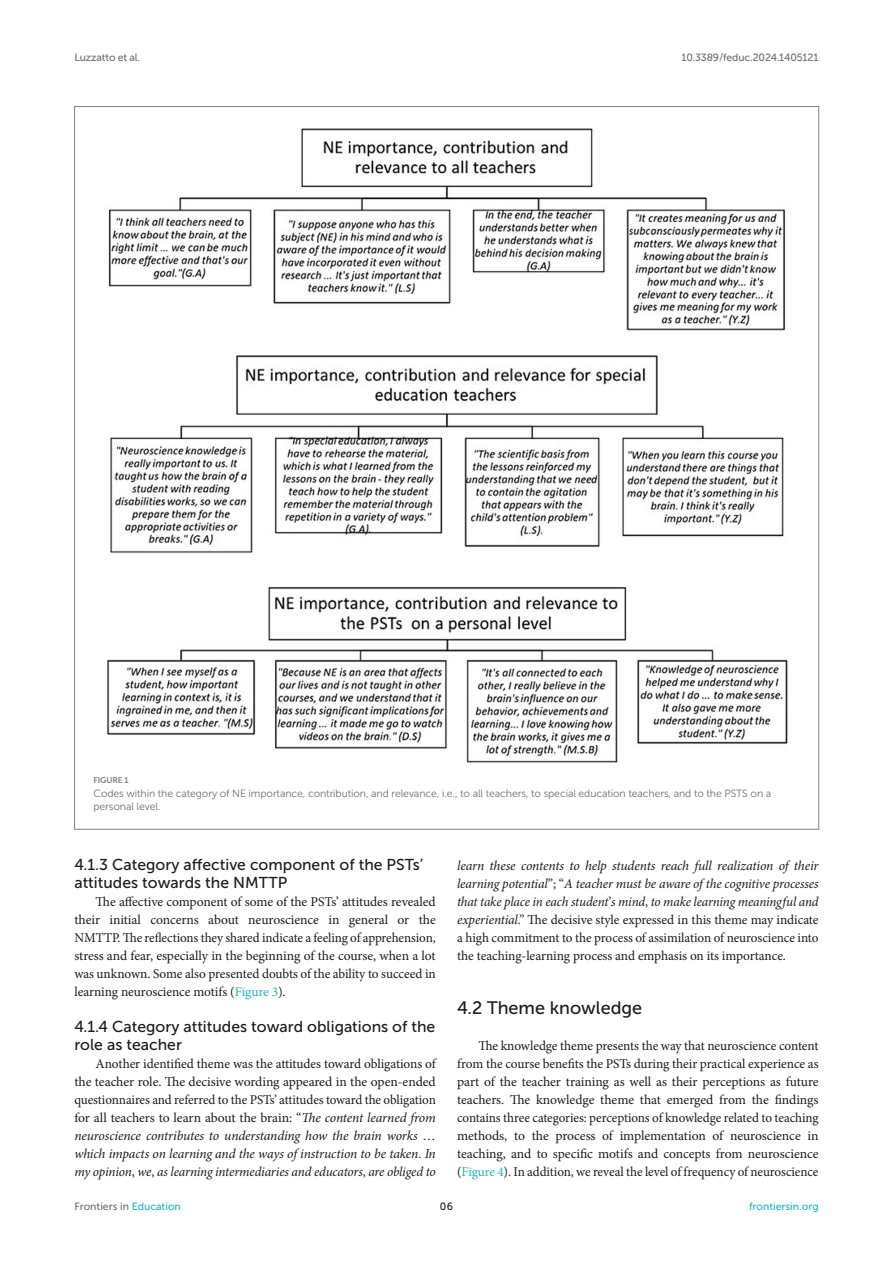
<style>
.page{position:relative;width:893px;height:1263px;background:#fff}
.page>*{position:absolute;margin:0;border:0;box-sizing:border-box;transform-origin:0 0}
.HEAD_2{font:18px "Museo Sans 500";color:#1b1c1b}
.HEAD_3{font:15.75px/18px "Museo Sans 500";color:#1b1c1b}
.TEXT_FLUSH{font:13.5px/18px "Minion Pro";letter-spacing:-.005em;color:#1b1c1b;text-align:justify}
.TEXT{font:13.5px/18px "Minion Pro";letter-spacing:-.01em;color:#1b1c1b;text-align:justify}
.TEXT-2{font:italic 13.5px/18px "Minion Pro";letter-spacing:-.01em;color:#1b1c1b;text-align:justify}
.FIG_LEG{font:10.5px/13.5px "Museo Sans 300";letter-spacing:-.01em;color:#706f70}
.t1{font:10.5px "Museo Sans 500";letter-spacing:-.015em;color:#706f70}
.t2{font:10.5px "Museo Sans 500";color:#1db5c3}
.t3{font:10.5px "Museo Sans 500";color:#1b1c1b}
.FIG_HD{font:8.25px "Museo Sans 700";letter-spacing:-.01em;color:#7e7f7f}
.s1{color:#1db5c3}
.s2{font-style:italic}
.s3{font-style:normal}
</style>
<div class="page">
<img style="left:107px;top:128px;width:681px;height:635px">
<p class="t1" style="left:74px;top:51px;width:67px">Luzzatto et al.</p>
<p class="t1" style="left:681px;top:51px;width:139px">10.3389/feduc.2024.1405121</p>
<p class="FIG_HD" style="left:94px;top:776px;width:37px">FIGURE 1</p>
<p class="FIG_LEG" style="left:94px;top:786px;width:679px">Codes within the category of NE importance, contribution, and relevance, i.e., to all teachers, to special education teachers, and to the PSTS on a personal level.</p>
<p class="HEAD_3" style="left:74px;top:856px;width:350px">4.1.3 Category affective component of the PSTs’ attitudes towards the NMTTP</p>
<p class="TEXT_FLUSH" style="left:74px;top:893px;width:363px;text-indent:21px">The affective component of some of the PSTs’ attitudes revealed their initial concerns about neuroscience in general or the NMTTP. The reflections they shared indicate a feeling of apprehension, stress and fear, especially in the beginning of the course, when a lot was unknown. Some also presented doubts of the ability to succeed in learning neuroscience motifs (<span class="s1">Figure 3</span>).</p>
<p class="HEAD_3" style="left:74px;top:1018px;width:362px">4.1.4 Category attitudes toward obligations of the role as teacher</p>
<p class="TEXT" style="left:74px;top:1055px;width:363px;text-indent:21px">Another identified theme was the attitudes toward obligations of the teacher role. The decisive wording appeared in the open-ended questionnaires and referred to the PSTs’ attitudes toward the obligation for all teachers to learn about the brain: “<span class="s2">The content learned from neuroscience contributes to understanding how the brain works</span> … <span class="s2">which impacts on learning and the ways of instruction to be taken</span>. <span class="s2">In my opinion</span>, <span class="s2">we</span>, <span class="s2">as learning intermediaries and educators</span>, <span class="s2">are obliged to</span></p>
<p class="TEXT-2" style="left:457px;top:857px;width:363px">learn these contents to help students reach full realization of their learning potential<span class="s3">”; “</span>A teacher must be aware of the cognitive processes that take place in each student<span class="s3">’</span>s mind<span class="s3">,</span> to make learning meaningful and experiential<span class="s3">.” The decisive style expressed in this theme may indicate a high commitment to the process of assimilation of neuroscience into the teaching-learning process and emphasis on its importance.</span></p>
<p class="HEAD_2" style="left:457px;top:998px;width:187px">4.2 Theme knowledge</p>
<p class="TEXT_FLUSH" style="left:457px;top:1037px;width:363px;text-indent:21px">The knowledge theme presents the way that neuroscience content from the course benefits the PSTs during their practical experience as part of the teacher training as well as their perceptions as future teachers. The knowledge theme that emerged from the findings contains three categories: perceptions of knowledge related to teaching methods, to the process of implementation of neuroscience in teaching, and to specific motifs and concepts from neuroscience (<span class="s1">Figure 4</span>). In addition, we reveal the level of frequency of neuroscience</p>
<p class="t1" style="left:74px;top:1200px;width:108px">Frontiers in <span class="s1">Education</span></p>
<p class="t3" style="left:440px;top:1200px;width:15px">06</p>
<p class="t2" style="left:749px;top:1200px;width:71px">frontiersin.org</p>
</div>
